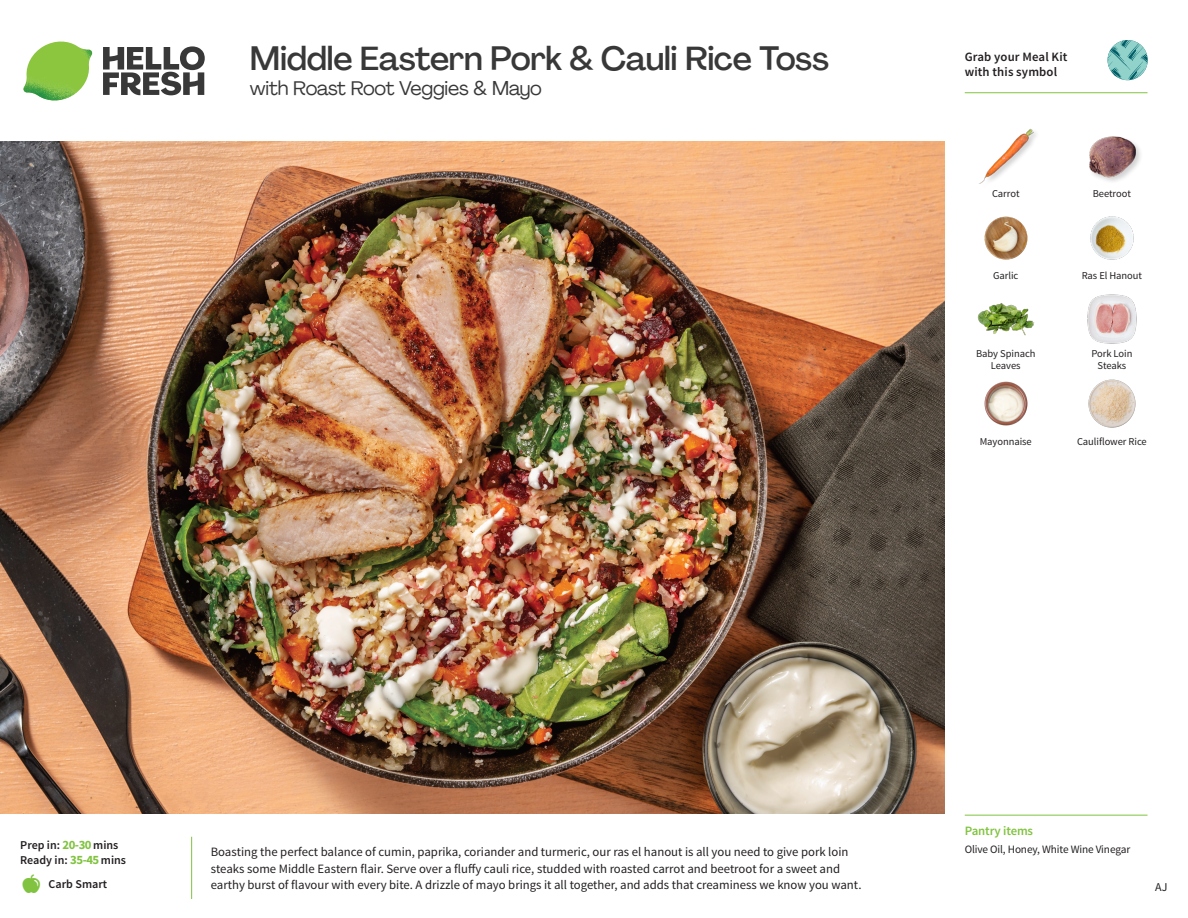
<style>
.page{position:relative;width:1188px;height:918px;background:#fff}
.page>*{position:absolute;margin:0;border:0;box-sizing:border-box;transform-origin:0 0}
._15_Titel_UK{font:500 33px "Agrandir";letter-spacing:-.015em;color:#383839}
._15_Titel_UK-2{font:19.5px "Agrandir";letter-spacing:-.01em;color:#383839}
.Step_6_Text_AU{font:12.75px/16.5px "Source Sans Pro";color:#231f20}
.t1{font:600 12.75px/15px "Source Sans Pro";letter-spacing:.01em;color:#231f20}
._04_Headers_Front{font:600 12.75px "Source Sans Pro";letter-spacing:-.01em;color:#81c340}
._04_Intro{font:600 12px "Source Sans Pro";color:#231f20}
.t2{font:12px "Source Sans Pro";color:#231f20}
._05_Pantry{font:11.25px "Source Sans Pro";letter-spacing:-.01em;color:#231f20}
._18_FRONT_ingredient{font:10.5px/12px "Source Sans Pro";letter-spacing:-.005em;color:#231f20;text-align:center}
.s1{font-weight:700;font-size:12.75px;color:#81c340}
</style>
<div class="page">
<svg style="left:103px;top:46px;width:102px;height:49px"></svg>
<img style="left:23px;top:42px;width:69px;height:59px">
<img style="left:0;top:142px;width:945px;height:672px">
<img style="left:1087px;top:294px;width:50px;height:50px">
<img style="left:1088px;top:380px;width:48px;height:47px">
<img style="left:984px;top:381px;width:44px;height:45px">
<img style="left:977px;top:303px;width:57px;height:33px">
<img style="left:984px;top:216px;width:44px;height:44px">
<img style="left:1090px;top:216px;width:44px;height:44px">
<img style="left:979px;top:128px;width:55px;height:56px">
<img style="left:1089px;top:136px;width:52px;height:46px">
<hr style="left:965px;top:815px;width:183px;height:1px;background:#81c340">
<svg style="left:1091px;top:40px;width:57px;height:54px"></svg>
<hr style="left:965px;top:92px;width:183px;height:1px;background:#81c340">
<p class="_15_Titel_UK" style="left:250px;top:38px;width:581px">Middle Eastern Pork &amp; Cauli Rice Toss</p>
<p class="_15_Titel_UK-2" style="left:250px;top:76px;width:294px">with Roast Root Veggies &amp; Mayo</p>
<p class="t1" style="left:965px;top:50px;width:104px">Grab your Meal Kit with this symbol</p>
<p class="_18_FRONT_ingredient" style="left:992px;top:188px;width:29px">Carrot</p>
<p class="_18_FRONT_ingredient" style="left:1093px;top:188px;width:40px">Beetroot</p>
<p class="_18_FRONT_ingredient" style="left:993px;top:270px;width:27px">Garlic</p>
<p class="_18_FRONT_ingredient" style="left:1082px;top:270px;width:62px">Ras El Hanout</p>
<p class="_18_FRONT_ingredient" style="left:976px;top:348px;width:61px">Baby Spinach<br>Leaves</p>
<p class="_18_FRONT_ingredient" style="left:1091px;top:348px;width:42px">Pork Loin<br>Steaks</p>
<p class="_18_FRONT_ingredient" style="left:980px;top:435px;width:54px">Mayonnaise</p>
<p class="_18_FRONT_ingredient" style="left:1077px;top:435px;width:71px">Cauliflower Rice</p>
<p class="_04_Intro" style="left:20px;top:838px;width:100px">Prep in: <span class="s1">20-30</span> mins</p>
<p class="_04_Intro" style="left:20px;top:853px;width:107px">Ready in: <span class="s1">35-45</span> mins</p>
<p class="Step_6_Text_AU" style="left:211px;top:844px;width:639px">Boasting the perfect balance of cumin, paprika, coriander and turmeric, our ras el hanout is all you need to give pork loin steaks some Middle Eastern flair. Serve over a fluffy cauli rice, studded with roasted carrot and beetroot for a sweet and</p>
<p class="_04_Intro" style="left:49px;top:876px;width:60px">Carb Smart</p>
<p class="Step_6_Text_AU" style="left:211px;top:877px;width:652px">earthy burst of flavour with every bite. A drizzle of mayo brings it all together, and adds that creaminess we know you want.</p>
<p class="_04_Headers_Front" style="left:965px;top:822px;width:70px">Pantry items</p>
<p class="_05_Pantry" style="left:965px;top:842px;width:167px">Olive Oil, Honey, White Wine Vinegar</p>
<p class="t2" style="left:1155px;top:879px;width:14px">AJ</p>
</div>
